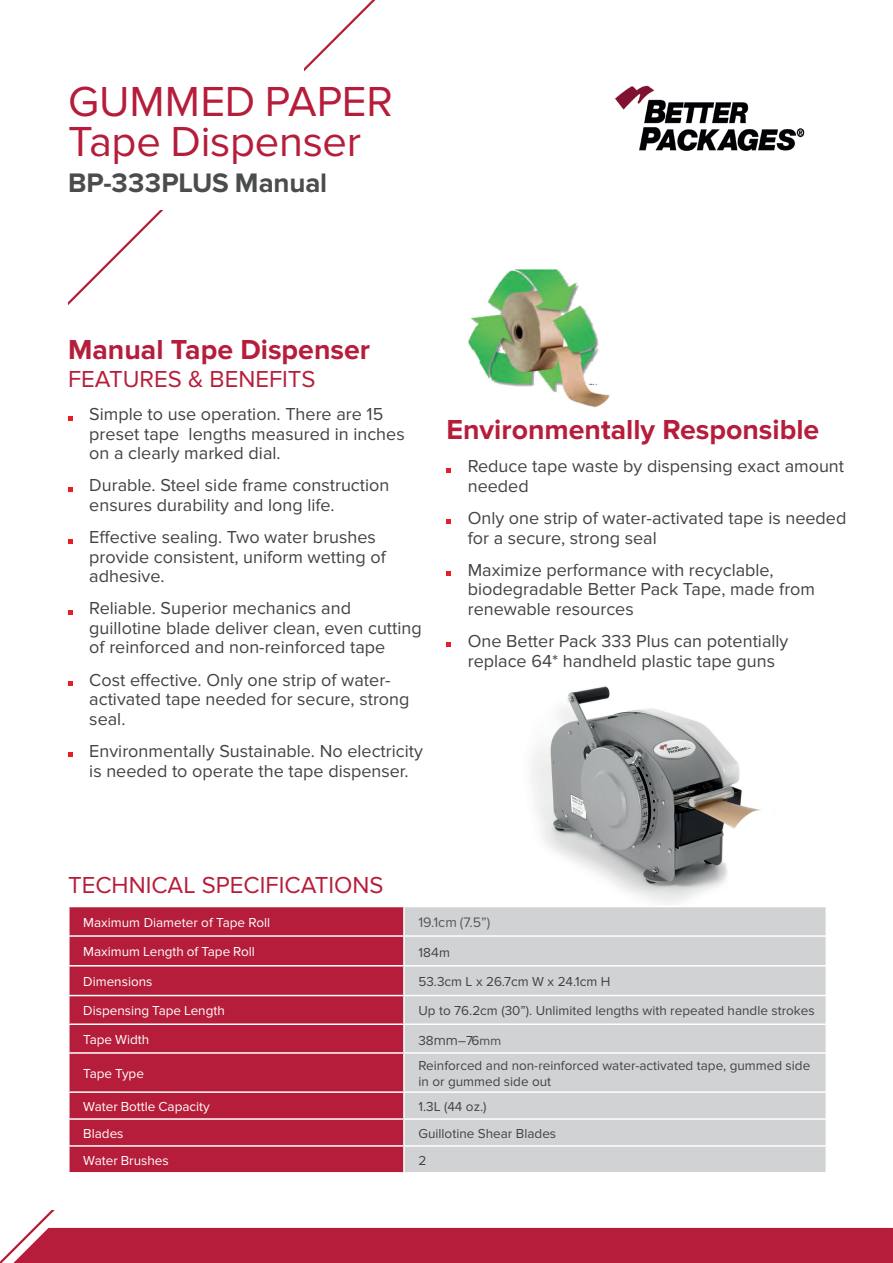
<style>
.page{position:relative;width:893px;height:1263px;background:#fff}
.page>*{position:absolute;margin:0;border:0;box-sizing:border-box;transform-origin:0 0}
.t1{font:43.5px/39.6px "Proxima Nova";letter-spacing:-.005em;color:#b61d3a}
.t2{font:700 28.5px "Proxima Nova";color:#b61d3a}
.t3{font:700 27.75px "Proxima Nova";letter-spacing:-.01em;color:#4b4c4d}
.t4{font:24px "Proxima Nova";color:#b61d3a}
.t5{font:18px/19.5px "Proxima Nova";color:#424345}
.t6{font:14.25px "Proxima Nova";color:#57585a}
.t7{font:13.5px/16.5px "Proxima Nova";color:#424345}
.t8{font:13.5px "Proxima Nova";color:#fff}
.s1{font-family:"Metropolis"}
.s2{font-family:"Metropolis";font-size:12px}
</style>
<div class="page">
<svg style="left:68px;top:210px;width:96px;height:96px"></svg>
<svg style="left:305px;top:0;width:71px;height:71px"></svg>
<svg style="left:68px;top:416px;width:4px;height:4px"></svg>
<svg style="left:68px;top:487px;width:4px;height:4px"></svg>
<svg style="left:68px;top:539px;width:4px;height:4px"></svg>
<svg style="left:68px;top:610px;width:4px;height:4px"></svg>
<svg style="left:68px;top:681px;width:4px;height:5px"></svg>
<svg style="left:68px;top:753px;width:4px;height:4px"></svg>
<svg style="left:446px;top:468px;width:5px;height:4px"></svg>
<svg style="left:446px;top:520px;width:5px;height:4px"></svg>
<svg style="left:446px;top:571px;width:5px;height:5px"></svg>
<svg style="left:446px;top:643px;width:5px;height:4px"></svg>
<svg style="left:0;top:1210px;width:893px;height:53px"></svg>
<img style="left:615px;top:85px;width:190px;height:66px">
<img style="left:468px;top:269px;width:142px;height:139px">
<img style="left:530px;top:686px;width:231px;height:219px">
<div style="left:70px;top:907px;width:333px;height:265px;background:#b61d3a"></div>
<div style="left:405px;top:907px;width:421px;height:265px;background:#d1d2d4"></div>
<hr style="left:68px;top:935px;width:336px;height:2px;background:#fff">
<hr style="left:68px;top:965px;width:336px;height:1px;background:#fff">
<hr style="left:68px;top:995px;width:336px;height:1px;background:#fff">
<hr style="left:68px;top:1023px;width:336px;height:2px;background:#fff">
<hr style="left:68px;top:1052px;width:336px;height:2px;background:#fff">
<hr style="left:68px;top:1091px;width:336px;height:2px;background:#fff">
<hr style="left:68px;top:1118px;width:336px;height:2px;background:#fff">
<hr style="left:68px;top:1145px;width:336px;height:2px;background:#fff">
<hr style="left:404px;top:935px;width:423px;height:2px;background:#fff">
<hr style="left:404px;top:965px;width:423px;height:1px;background:#fff">
<hr style="left:404px;top:995px;width:423px;height:1px;background:#fff">
<hr style="left:404px;top:1023px;width:423px;height:2px;background:#fff">
<hr style="left:404px;top:1052px;width:423px;height:2px;background:#fff">
<hr style="left:404px;top:1091px;width:423px;height:2px;background:#fff">
<hr style="left:404px;top:1118px;width:423px;height:2px;background:#fff">
<hr style="left:404px;top:1145px;width:423px;height:2px;background:#fff">
<h1 class="t1" style="left:68px;top:82px;width:326px">GUMMED PAPER<br>Tape Dispenser</h1>
<h3 class="t3" style="left:68px;top:166px;width:261px">BP-333PLUS Manual</h3>
<h2 class="t2" style="left:68px;top:333px;width:304px">Manual Tape Dispenser</h2>
<h3 class="t4" style="left:68px;top:365px;width:249px">FEATURES &amp; BENEFITS</h3>
<p class="t5" style="left:89px;top:405px;width:317px">Simple to use operation. There are 15 preset tape lengths measured in inches on a clearly marked dial.</p>
<p class="t5" style="left:89px;top:476px;width:302px">Durable. Steel side frame construction ensures durability and long life.</p>
<p class="t5" style="left:89px;top:528px;width:298px">Effective sealing. Two water brushes provide consistent, uniform wetting of adhesive.</p>
<p class="t5" style="left:89px;top:599px;width:334px">Reliable. Superior mechanics and guillotine blade deliver clean, even cutting of reinforced and non-reinforced tape</p>
<p class="t5" style="left:89px;top:670px;width:322px">Cost effective. Only one strip of water&shy;activated tape needed for secure, strong seal.</p>
<p class="t5" style="left:89px;top:741px;width:335px">Environmentally Sustainable. No electricity is needed to operate the tape dispenser.</p>
<h2 class="t2" style="left:446px;top:413px;width:374px">Environmentally Responsible</h2>
<p class="t5" style="left:468px;top:457px;width:378px">Reduce tape waste by dispensing exact amount needed</p>
<p class="t5" style="left:468px;top:508px;width:380px">Only one strip of water-activated tape is needed for a secure, strong seal</p>
<p class="t5" style="left:468px;top:560px;width:349px">Maximize performance with recyclable, biodegradable Better Pack Tape, made from renewable resources</p>
<p class="t5" style="left:468px;top:632px;width:322px">One Better Pack 333 Plus can potentially replace 64* handheld plastic tape guns</p>
<h3 class="t4" style="left:68px;top:871px;width:317px">TECHNICAL SPECIFICATIONS</h3>
<p class="t8" style="left:83px;top:914px;width:188px">Maximum Diameter of Tape Roll</p>
<p class="t6" style="left:418px;top:914px;width:73px">19.1cm (7.5”)</p>
<p class="t8" style="left:83px;top:944px;width:173px">Maximum Length of Tape Roll</p>
<p class="t7" style="left:418px;top:944px;width:33px">18<span class="s1">4</span>m</p>
<p class="t8" style="left:83px;top:974px;width:71px">Dimensions</p>
<p class="t7" style="left:418px;top:973px;width:193px">53.3cm L x 26.7cm W x 24.1cm H</p>
<p class="t8" style="left:83px;top:1003px;width:143px">Dispensing Tape Length</p>
<p class="t7" style="left:418px;top:1003px;width:398px">Up to 76.2cm (30”). Unlimited lengths with repeated handle strokes</p>
<p class="t8" style="left:83px;top:1032px;width:67px">Tape Width</p>
<p class="t7" style="left:418px;top:1032px;width:84px">38<span class="s1">mm</span>–76<span class="s2">mm</span></p>
<p class="t8" style="left:83px;top:1066px;width:62px">Tape Type</p>
<p class="t7" style="left:418px;top:1057px;width:393px">Reinforced and non-reinforced water-activated tape, gummed side in or gummed side out</p>
<p class="t8" style="left:83px;top:1099px;width:128px">Water Bottle Capacity</p>
<p class="t7" style="left:418px;top:1098px;width:70px">1.3L (44 oz.)</p>
<p class="t8" style="left:83px;top:1125px;width:42px">Blades</p>
<p class="t7" style="left:418px;top:1125px;width:139px">Guillotine Shear Blades</p>
<p class="t8" style="left:83px;top:1152px;width:87px">Water Brushes</p>
<p class="t7" style="left:418px;top:1152px;width:9px">2</p>
</div>
